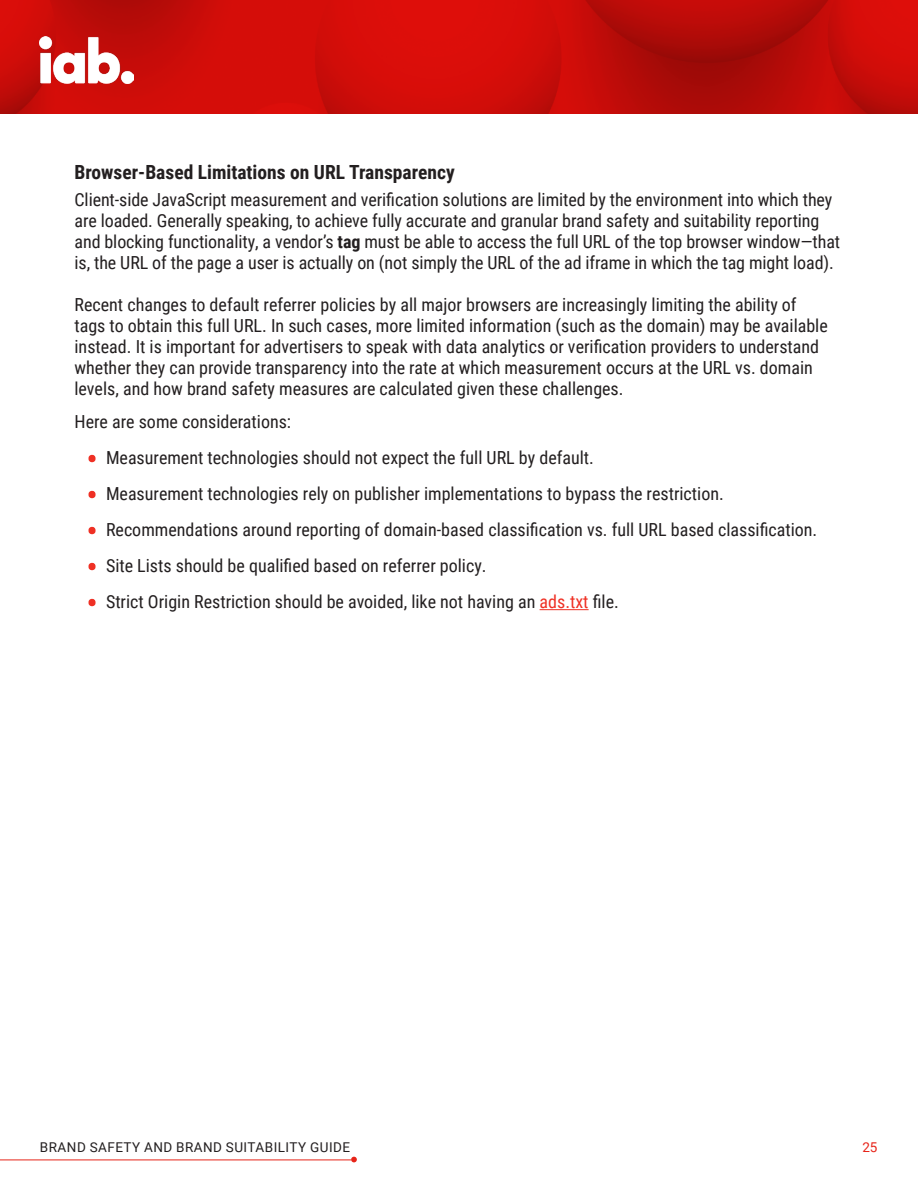
<style>
.page{position:relative;width:918px;height:1188px;background:#fff}
.page>*{position:absolute;margin:0;border:0;box-sizing:border-box;transform-origin:0 0}
.Sub_head{font:700 19.5px "Roboto Condensed";color:#231f20}
.Body_Text{font:18px/21px "Roboto Condensed";color:#231f20}
.Text_no_space_after{font:18px "Roboto Condensed";color:#231f20}
.t1{font:13.5px "Roboto";letter-spacing:.035em;color:#231f20}
.t2{font:13.5px "Roboto";color:#e72419}
.s1{font-weight:700}
.s2{font-size:24px;color:#ef3024}
.s3{color:#ef3024}
</style>
<div class="page">
<img style="left:0;top:0;width:918px;height:114px">
<img style="left:40px;top:37px;width:93px;height:46px">
<hr style="left:0;top:1160px;width:351px;height:1px;background:#e72419">
<svg style="left:351px;top:1157px;width:6px;height:5px"></svg>
<hr style="left:540px;top:609px;width:49px;height:1px;background:#ef3024">
<svg style="left:88px;top:454px;width:8px;height:9px"></svg>
<svg style="left:88px;top:490px;width:8px;height:9px"></svg>
<svg style="left:88px;top:526px;width:8px;height:9px"></svg>
<svg style="left:88px;top:562px;width:8px;height:9px"></svg>
<svg style="left:88px;top:598px;width:8px;height:9px"></svg>
<p class="Sub_head" style="left:75px;top:159px;width:382px">Browser-Based Limitations on URL Transparency</p>
<p class="Body_Text" style="left:75px;top:189px;width:767px">Client-side JavaScript measurement and verification solutions are limited by the environment into which they are loaded. Generally speaking, to achieve fully accurate and granular brand safety and suitability reporting and blocking functionality, a vendor’s <span class="s1">tag</span> must be able to access the full URL of the top browser window—that is, the URL of the page a user is actually on (not simply the URL of the ad iframe in which the tag might load).</p>
<p class="Body_Text" style="left:75px;top:294px;width:755px">Recent changes to default referrer policies by all major browsers are increasingly limiting the ability of tags to obtain this full URL. In such cases, more limited information (such as the domain) may be available instead. It is important for advertisers to speak with data analytics or verification providers to understand whether they can provide transparency into the rate at which measurement occurs at the URL vs. domain levels, and how brand safety measures are calculated given these challenges.</p>
<p class="Text_no_space_after" style="left:75px;top:409px;width:218px">Here are some considerations:</p>
<p class="Body_Text" style="left:88px;top:447px;width:507px"><span class="s2">•</span> Measurement technologies should not expect the full URL by default.</p>
<p class="Body_Text" style="left:88px;top:483px;width:637px"><span class="s2">•</span> Measurement technologies rely on publisher implementations to bypass the restriction.</p>
<p class="Body_Text" style="left:88px;top:519px;width:731px"><span class="s2">•</span> Recommendations around reporting of domain-based classification vs. full URL based classification.</p>
<p class="Body_Text" style="left:88px;top:555px;width:400px"><span class="s2">•</span> Site Lists should be qualified based on referrer policy.</p>
<p class="Body_Text" style="left:88px;top:591px;width:532px"><span class="s2">•</span> Strict Origin Restriction should be avoided, like not having an <span class="s3">ads.txt</span> file.</p>
<p class="t1" style="left:40px;top:1138px;width:312px">BRAND SAFETY AND BRAND SUITABILITY GUIDE</p>
<p class="t2" style="left:862px;top:1138px;width:17px">25</p>
</div>
